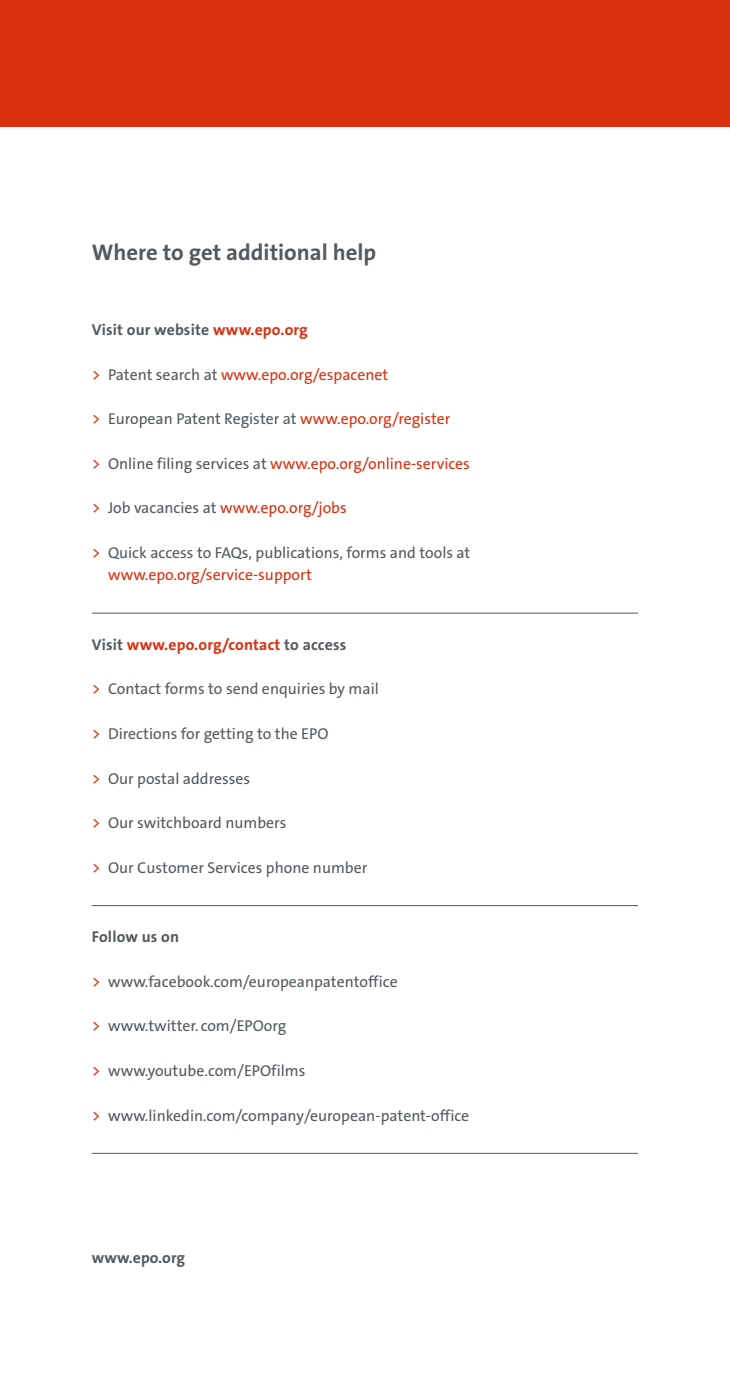
<style>
.page{position:relative;width:730px;height:1389px;background:#fff}
.page>*{position:absolute;margin:0;border:0;box-sizing:border-box;transform-origin:0 0}
.t1{font:22.75px "The Sans LP7 Bld";color:#525a60}
.t2{font:15.75px/22.4px "The Sans LP5 Plain";color:#525a60}
.t3{font:15.75px "The Sans LP5 Plain";color:#d93110}
.t4{font:15.75px "The Sans LP7 Bld";letter-spacing:.01em;color:#525a60}
.t5{font:15.75px "The Sans LP7 Bld";letter-spacing:.01em;color:#d93110}
.s1{color:#d93110}
.s2{color:#525a60}
</style>
<div class="page">
<div style="left:0;top:0;width:729px;height:126px;background:#d93110"></div>
<hr style="left:92px;top:613px;width:545px;height:1px;background:#525a60">
<hr style="left:92px;top:905px;width:545px;height:1px;background:#525a60">
<hr style="left:92px;top:1153px;width:545px;height:1px;background:#525a60">
<h1 class="t1" style="left:92px;top:238px;width:286px">Where to get additional help</h1>
<p class="t4" style="left:92px;top:319px;width:217px">Visit our website <span class="s1">www.epo.org</span></p>
<p class="t3" style="left:92px;top:364px;width:298px">&gt; <span class="s2">Patent search at</span> www.epo.org/espacenet</p>
<p class="t2" style="left:92px;top:408px;width:360px"><span class="s1">&gt;</span> European Patent Register at <span class="s1">www.epo.org/register</span></p>
<p class="t3" style="left:92px;top:453px;width:379px">&gt; <span class="s2">Online filing services at</span> www.epo.org/online-services</p>
<p class="t3" style="left:92px;top:498px;width:256px">&gt; <span class="s2">Job vacancies at</span> www.epo.org/jobs</p>
<p class="t2" style="left:108px;top:542px;width:364px;text-indent:-16px"><span class="s1">&gt;</span> Quick access to FAQs, publications, forms and tools at <span class="s1">www.epo.org/service-support</span></p>
<p class="t5" style="left:92px;top:634px;width:256px"><span class="s2">Visit</span> www.epo.org/contact <span class="s2">to access</span></p>
<p class="t2" style="left:92px;top:678px;width:288px"><span class="s1">&gt;</span> Contact forms to send enquiries by mail</p>
<p class="t2" style="left:92px;top:723px;width:238px"><span class="s1">&gt;</span> Directions for getting to the EPO</p>
<p class="t2" style="left:92px;top:767px;width:160px"><span class="s1">&gt;</span> Our postal addresses</p>
<p class="t2" style="left:92px;top:812px;width:196px"><span class="s1">&gt;</span> Our switchboard numbers</p>
<p class="t2" style="left:92px;top:856px;width:277px"><span class="s1">&gt;</span> Our Customer Services phone number</p>
<p class="t4" style="left:92px;top:927px;width:89px">Follow us on</p>
<p class="t2" style="left:92px;top:970px;width:307px"><span class="s1">&gt;</span> www.facebook.com/europeanpatentoffice</p>
<p class="t2" style="left:92px;top:1015px;width:196px"><span class="s1">&gt;</span> www.twitter. com/EPOorg</p>
<p class="t2" style="left:92px;top:1060px;width:215px"><span class="s1">&gt;</span> www.youtube.com/EPOfilms</p>
<p class="t2" style="left:92px;top:1104px;width:379px"><span class="s1">&gt;</span> www.linkedin.com/company/european-patent-office</p>
<p class="t4" style="left:92px;top:1247px;width:95px">www.epo.org</p>
</div>
